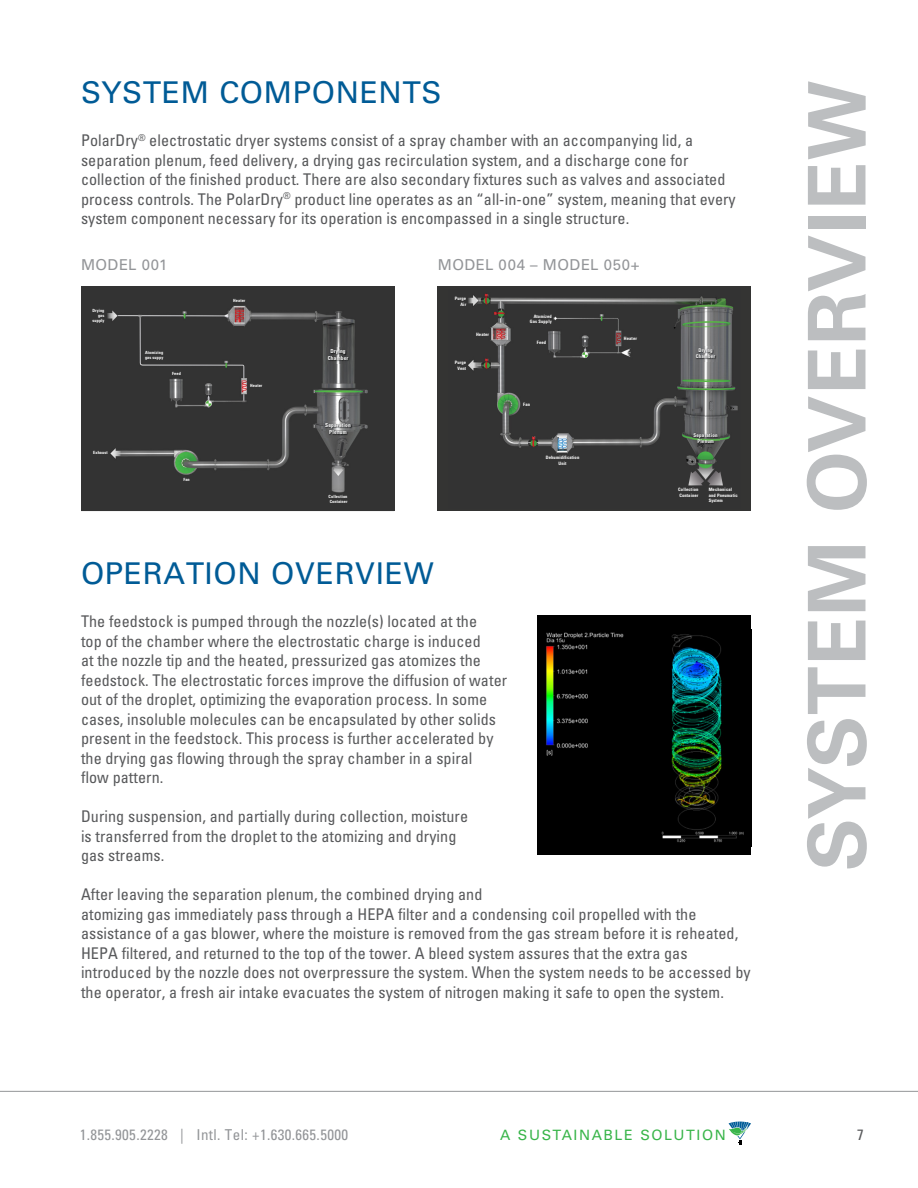
<style>
.page{position:relative;width:918px;height:1188px;background:#fff}
.page>*{position:absolute;margin:0;border:0;box-sizing:border-box;transform-origin:0 0}
.Light_subhead{font:700 79.65px "Univers LT Std";letter-spacing:.01em;color:#bcbec0}
.body{font:30px "Univers LT Std";letter-spacing:.02em;color:#005b96}
.t1{font:condensed 16.2px/19.5px "Univers LT Std";letter-spacing:.005em;color:#58595b}
.t2{font:condensed 15px "Univers LT Std";letter-spacing:.025em;color:#939598}
.Light_subhead-2{font:15px "Univers LT Std";letter-spacing:.03em;color:#939598}
.t3{font:condensed 15px "Univers LT Std";color:#58595b}
.t4{font:14.25px "Univers LT Std";letter-spacing:.11em;color:#39b54a}
.t5{font:700 condensed 5.55px/6.6px "Univers LT Std";letter-spacing:.025em;color:#fff;text-align:center}
.t6{font:700 condensed 5.1px/6.1px "Univers LT Std";letter-spacing:.025em;color:#fff;text-align:center}
.t7{font:700 condensed 4.65px/5.6px "Univers LT Std";letter-spacing:.025em;color:#fff;text-align:right}
.t8{font:700 condensed 4.35px/5.1px "Univers LT Std";letter-spacing:.025em;color:#fff}
</style>
<div class="page">
<svg style="left:729px;top:1122px;width:22px;height:23px"></svg>
<hr style="left:0;top:1091px;width:918px;height:1px;background:#939598">
<div style="left:538px;top:616px;width:213px;height:239px;background:#000"></div>
<img style="left:546px;top:632px;width:198px;height:211px">
<img style="left:81px;top:286px;width:313px;height:225px">
<img style="left:326px;top:347px;width:25px;height:17px">
<img style="left:324px;top:421px;width:29px;height:16px">
<div style="left:438px;top:286px;width:313px;height:225px;background:#343433"></div>
<img style="left:468px;top:293px;width:270px;height:193px">
<img style="left:694px;top:346px;width:23px;height:16px">
<img style="left:692px;top:431px;width:28px;height:15px">
<svg style="left:688px;top:471px;width:35px;height:14px"></svg>
<p class="body" style="left:81px;top:74px;width:362px">SYSTEM COMPONENTS</p>
<p class="t1" style="left:81px;top:130px;width:656px">PolarDry<sup>®</sup> electrostatic dryer systems consist of a spray chamber with an accompanying lid, a separation plenum, feed delivery, a drying gas recirculation system, and a discharge cone for collection of the finished product. There are also secondary fixtures such as valves and associated process controls. The PolarDry<sup>®</sup> product line operates as an “all-in-one” system, meaning that every system component necessary for its operation is encompassed in a single structure.</p>
<p class="Light_subhead-2" style="left:81px;top:256px;width:88px">MODEL 001</p>
<p class="t8" style="left:93px;top:308px;width:13px;text-align:right">Drying gas supply</p>
<p class="t8" style="left:93px;top:450px;width:16px">Exhaust</p>
<p class="t8" style="left:145px;top:350px;width:20px">Atomizing gas suppy</p>
<p class="t8" style="left:172px;top:371px;width:10px">Feed</p>
<p class="t8" style="left:183px;top:477px;width:8px">Fan</p>
<p class="t8" style="left:233px;top:298px;width:14px">Heater</p>
<p class="t8" style="left:250px;top:383px;width:14px">Heater</p>
<p class="t5" style="left:328px;top:348px;width:22px">Drying<br>Chamber</p>
<p class="t5" style="left:325px;top:422px;width:27px">Separation<br>Plenum</p>
<p class="t8" style="left:329px;top:494px;width:20px">Collection<br>Container</p>
<p class="Light_subhead-2" style="left:438px;top:256px;width:203px">MODEL 004 – MODEL 050+</p>
<p class="t7" style="left:455px;top:296px;width:13px">Purge<br>Air</p>
<p class="t7" style="left:455px;top:360px;width:13px">Purge<br>Vent</p>
<p class="t7" style="left:476px;top:331px;width:15px">Heater</p>
<p class="t7" style="left:530px;top:313px;width:23px">Atomized<br>Gas Supply</p>
<p class="t7" style="left:537px;top:339px;width:11px">Feed</p>
<p class="t7" style="left:523px;top:402px;width:8px">Fan</p>
<p class="t7" style="left:546px;top:455px;width:35px;text-align:center">Dehumidification<br>Unit</p>
<p class="t7" style="left:624px;top:336px;width:15px">Heater</p>
<p class="t6" style="left:696px;top:347px;width:21px">Drying<br>Chamber</p>
<p class="t6" style="left:694px;top:432px;width:26px">Separation<br>Plenum</p>
<p class="t7" style="left:678px;top:487px;width:22px;text-align:left">Collection<br>Container</p>
<p class="t7" style="left:709px;top:487px;width:31px;text-align:left">Mechanical and Pneumatic<br>System</p>
<p class="body" style="left:81px;top:555px;width:354px">OPERATION OVERVIEW</p>
<p class="t1" style="left:81px;top:612px;width:428px">The feedstock is pumped through the nozzle(s) located at the<br>top of the chamber where the electrostatic charge is induced<br>at the nozzle tip and the heated, pressurized gas atomizes the feedstock. The electrostatic forces improve the diffusion of water out of the droplet, optimizing the evaporation process. In some cases, insoluble molecules can be encapsulated by other solids present in the feedstock. This process is further accelerated by the drying gas flowing through the spray chamber in a spiral<br>flow pattern.</p>
<p class="t1" style="left:81px;top:807px;width:389px">During suspension, and partially during collection, moisture is transferred from the droplet to the atomizing and drying gas streams.</p>
<p class="t1" style="left:81px;top:885px;width:671px">After leaving the separation plenum, the combined drying and<br>atomizing gas immediately pass through a HEPA filter and a condensing coil propelled with the assistance of a gas blower, where the moisture is removed from the gas stream before it is reheated, HEPA filtered, and returned to the top of the tower. A bleed system assures that the extra gas introduced by the nozzle does not overpressure the system. When the system needs to be accessed by the operator, a fresh air intake evacuates the system of nitrogen making it safe to open the system.</p>
<p class="Light_subhead" style="left:790px;top:871px;width:792px;rotate:-90deg">SYSTEM OVERVIEW</p>
<p class="t2" style="left:80px;top:1125px;width:270px">1.855.905.2228 | Intl. Tel: +1.630.665.5000</p>
<p class="t4" style="left:500px;top:1126px;width:227px">A SUSTAINABLE SOLUTION</p>
<p class="t3" style="left:857px;top:1125px;width:8px">7</p>
</div>
